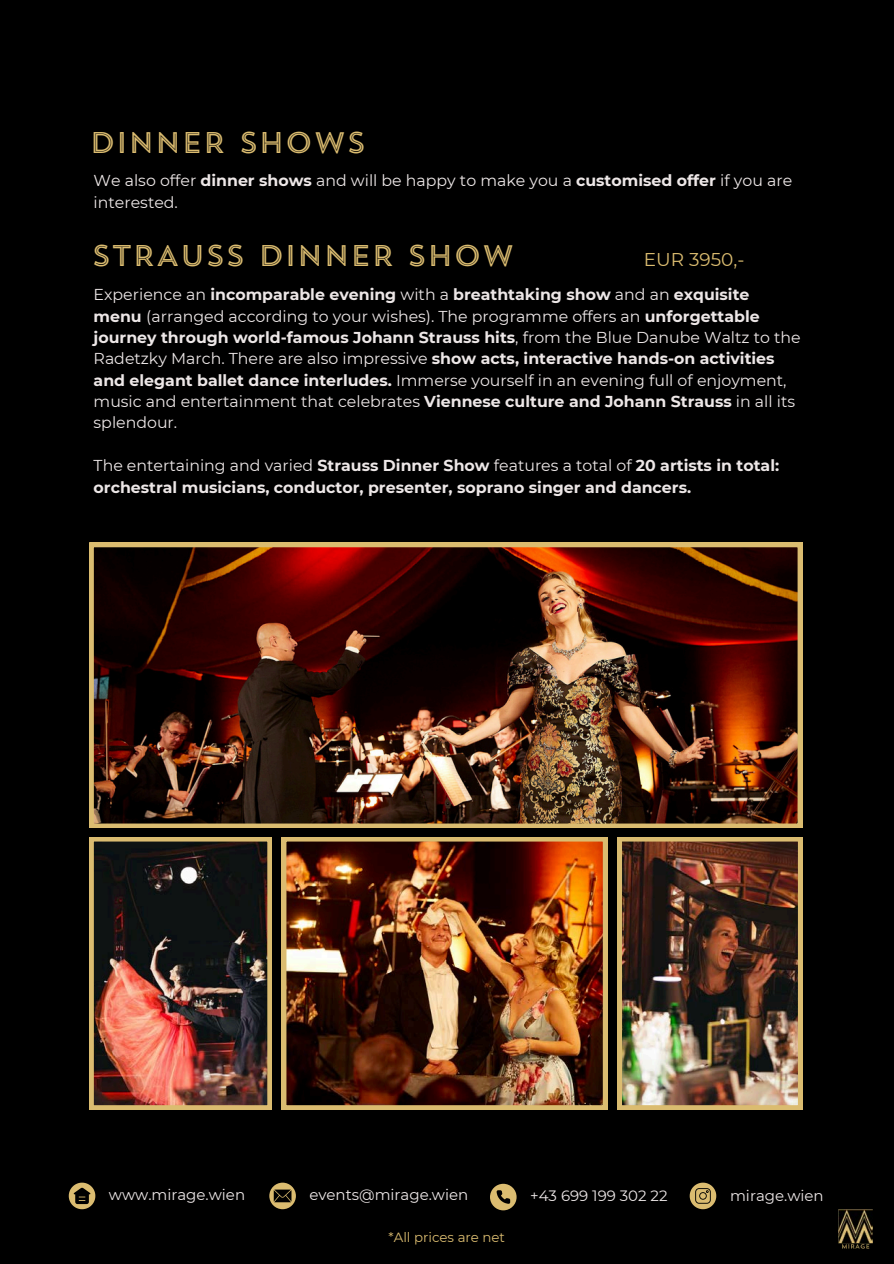
<style>
.page{position:relative;width:894px;height:1264px;background:#fff}
.page>*{position:absolute;margin:0;border:0;box-sizing:border-box;transform-origin:0 0}
.t1{font:29.85px "Trend Sans Five";color:#dbbc70}
.t2{font:18.45px "Montserrat";color:#dbbc70}
.t3{font:15.75px/21.3px "Montserrat";color:#ede7e7}
.t4{font:700 15.75px/21.3px "Montserrat";color:#ede7e7}
.t5{font:15px "Montserrat";color:#ede7e7}
.t6{font:13.35px "Montserrat";color:#dbbc70}
.s1{font-weight:700}
.s2{font-weight:400}
</style>
<div class="page">
<div style="left:0;top:0;width:893px;height:1263px;background:#000"></div>
<img style="left:838px;top:1209px;width:34px;height:39px">
<img style="left:282px;top:837px;width:325px;height:272px">
<img style="left:89px;top:543px;width:712px;height:284px">
<img style="left:617px;top:837px;width:185px;height:272px">
<svg style="left:490px;top:1183px;width:26px;height:27px"></svg>
<svg style="left:69px;top:1182px;width:26px;height:27px"></svg>
<svg style="left:269px;top:1182px;width:27px;height:27px"></svg>
<svg style="left:689px;top:1182px;width:27px;height:27px"></svg>
<img style="left:89px;top:837px;width:183px;height:272px">
<p class="t1" style="left:89px;top:130px;width:278px">DINNER SHOWS</p>
<h3 class="t3" style="left:94px;top:170px;width:700px">We also offer <span class="s1">dinner shows</span> and will be happy to make you a <span class="s1">customised offer</span> if you are interested.</h3>
<p class="t1" style="left:91px;top:244px;width:425px">STRAUSS DINNER SHOW</p>
<h3 class="t3" style="left:94px;top:284px;width:708px">Experience an <span class="s1">incomparable evening</span> with a <span class="s1">breathtaking show</span> and an <span class="s1">exquisite menu</span> (arranged according to your wishes). The programme offers an <span class="s1">unforgettable journey through world-famous Johann Strauss hits</span>, from the Blue Danube Waltz to the Radetzky March. There are also impressive <span class="s1">show acts, interactive hands-on activities and elegant ballet dance interludes.</span> Immerse yourself in an evening full of enjoyment, music and entertainment that celebrates <span class="s1">Viennese culture and Johann Strauss</span> in all its splendour.</h3>
<p class="t4" style="left:94px;top:455px;width:687px"><span class="s2">The entertaining and varied</span> Strauss Dinner Show <span class="s2">features a total of</span> 20 artists in total: orchestral musicians, conductor, presenter, soprano singer and dancers.</p>
<h3 class="t2" style="left:643px;top:248px;width:102px">EUR 3950,-</h3>
<h3 class="t5" style="left:109px;top:1185px;width:138px">www.mirage.wien</h3>
<p class="t5" style="left:309px;top:1185px;width:160px">events@mirage.wien</p>
<h3 class="t5" style="left:530px;top:1186px;width:139px">+43 699 199 302 22</h3>
<p class="t5" style="left:729px;top:1186px;width:95px">mirage.wien</p>
<p class="t6" style="left:388px;top:1228px;width:118px">*All prices are net</p>
</div>
